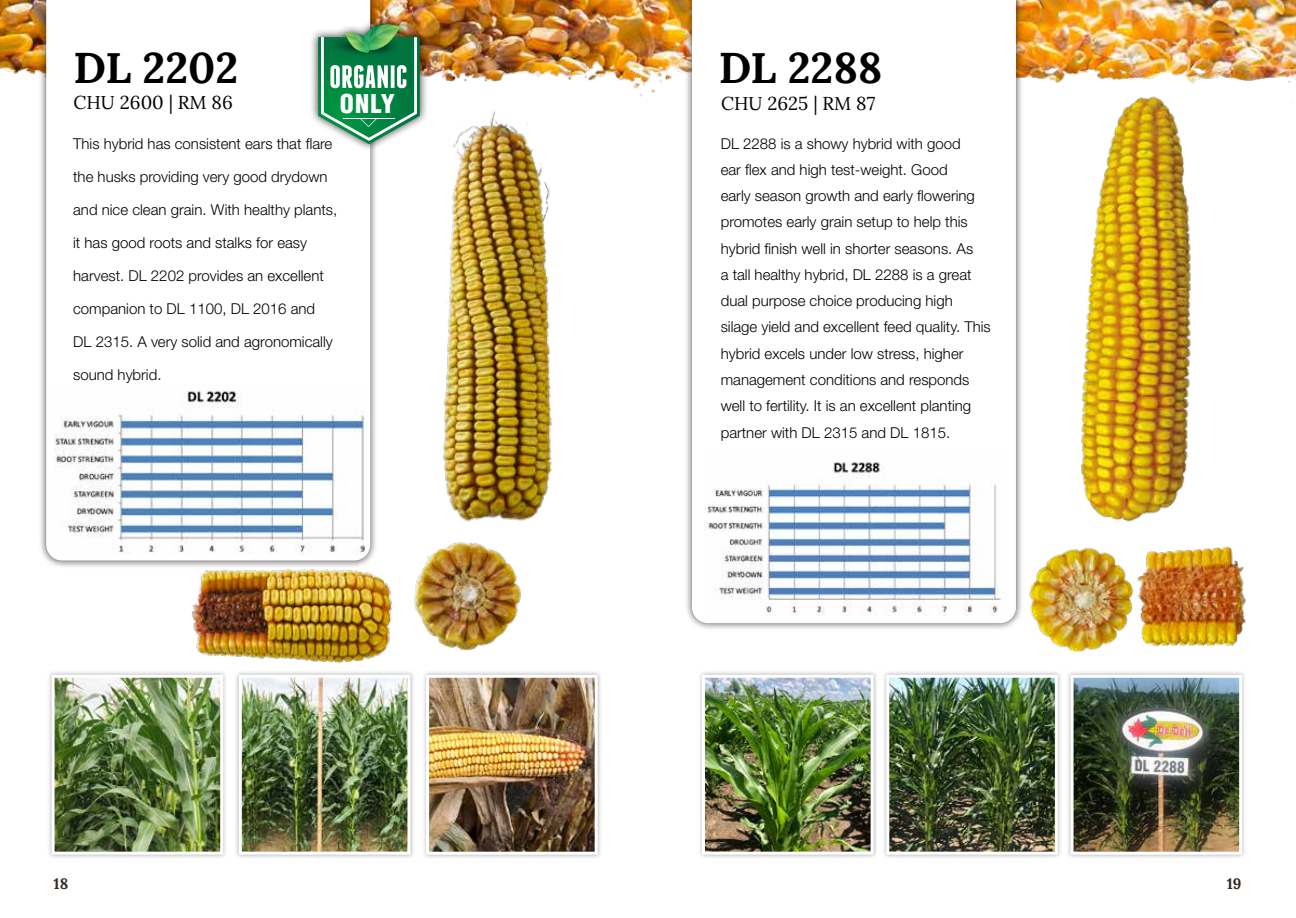
<style>
.page{position:relative;width:1296px;height:918px;background:#fff}
.page>*{position:absolute;margin:0;border:0;box-sizing:border-box;transform-origin:0 0}
.t1{font:700 42.9px "Lora";color:#000}
.t2{font:900 condensed 25.35px "Helvetica LT Std";color:#fff}
.t3{font:18.6px "Lora";color:#000}
.t4{font:300 15px/26.2px "Helvetica Neue LT Std";color:#000}
.t5{font:700 15px "Lora";color:#352b22}
</style>
<div class="page">
<img style="left:0;top:0;width:1296px;height:97px">
<div style="left:38px;top:0;width:340px;height:568px;background:#000;opacity:.75"></div>
<svg style="left:46px;top:0;width:324px;height:561px"></svg>
<div style="left:47px;top:670px;width:181px;height:189px;background:#000;opacity:.3"></div>
<img style="left:56px;top:679px;width:163px;height:172px">
<div style="left:52px;top:675px;width:171px;height:180px;border:3px solid #fff"></div>
<div style="left:235px;top:670px;width:180px;height:189px;background:#000;opacity:.3"></div>
<img style="left:243px;top:679px;width:163px;height:172px">
<div style="left:239px;top:675px;width:171px;height:180px;border:3px solid #fff"></div>
<div style="left:422px;top:671px;width:180px;height:188px;background:#000;opacity:.3"></div>
<img style="left:430px;top:679px;width:164px;height:172px">
<div style="left:426px;top:675px;width:172px;height:180px;border:3px solid #fff"></div>
<img style="left:54px;top:384px;width:312px;height:171px">
<img style="left:373px;top:514px;width:148px;height:137px">
<img style="left:178px;top:551px;width:230px;height:124px">
<img style="left:420px;top:111px;width:132px;height:427px">
<img style="left:1064px;top:87px;width:145px;height:430px">
<div style="left:684px;top:0;width:340px;height:631px;background:#000;opacity:.75"></div>
<svg style="left:692px;top:0;width:324px;height:623px"></svg>
<div style="left:882px;top:670px;width:180px;height:189px;background:#000;opacity:.3"></div>
<img style="left:890px;top:679px;width:164px;height:172px">
<div style="left:886px;top:675px;width:172px;height:180px;border:3px solid #fff"></div>
<div style="left:698px;top:670px;width:180px;height:189px;background:#000;opacity:.3"></div>
<img style="left:706px;top:679px;width:164px;height:172px">
<div style="left:702px;top:675px;width:172px;height:180px;border:3px solid #fff"></div>
<div style="left:1066px;top:671px;width:181px;height:188px;background:#000;opacity:.3"></div>
<img style="left:1075px;top:679px;width:163px;height:172px">
<div style="left:1071px;top:675px;width:171px;height:180px;border:3px solid #fff"></div>
<img style="left:704px;top:455px;width:301px;height:161px">
<img style="left:1021px;top:517px;width:119px;height:135px">
<img style="left:1131px;top:534px;width:115px;height:118px">
<div style="left:310px;top:16px;width:118px;height:136px;background:#000;opacity:.75"></div>
<svg style="left:318px;top:21px;width:102px;height:123px"></svg>
<h1 class="t1" style="left:73px;top:31px;width:166px">DL 2202</h1>
<p class="t3" style="left:73px;top:89px;width:161px">CHU 2600 | RM 86</p>
<h1 class="t1" style="left:719px;top:31px;width:165px">DL 2288</h1>
<h2 class="t2" style="left:340px;top:88px;width:56px">ONLY</h2>
<p class="t3" style="left:721px;top:89px;width:156px">CHU 2625 | RM 87</p>
<p class="t4" style="left:73px;top:130px;width:261px">This hybrid has consistent ears that flare</p>
<p class="t4" style="left:73px;top:163px;width:256px">the husks providing very good drydown</p>
<p class="t4" style="left:73px;top:196px;width:266px">and nice clean grain. With healthy plants,</p>
<p class="t4" style="left:73px;top:229px;width:235px">it has good roots and stalks for easy</p>
<p class="t4" style="left:73px;top:262px;width:252px">harvest. DL 2202 provides an excellent</p>
<p class="t4" style="left:73px;top:295px;width:244px">companion to DL 1100, DL 2016 and</p>
<p class="t4" style="left:73px;top:328px;width:261px">DL 2315. A very solid and agronomically</p>
<p class="t4" style="left:73px;top:361px;width:87px">sound hybrid.</p>
<p class="t4" style="left:721px;top:130px;width:271px">DL 2288 is a showy hybrid with good<br>ear flex and high test-weight. Good<br>early season growth and early flowering promotes early grain setup to help this hybrid finish well in shorter seasons. As<br>a tall healthy hybrid, DL 2288 is a great dual purpose choice producing high silage yield and excellent feed quality. This hybrid excels under low stress, higher management conditions and responds well to fertility. It is an excellent planting partner with DL 2315 and DL 1815.</p>
<p class="t5" style="left:54px;top:870px;width:16px">18</p>
<p class="t5" style="left:1227px;top:870px;width:16px">19</p>
</div>
